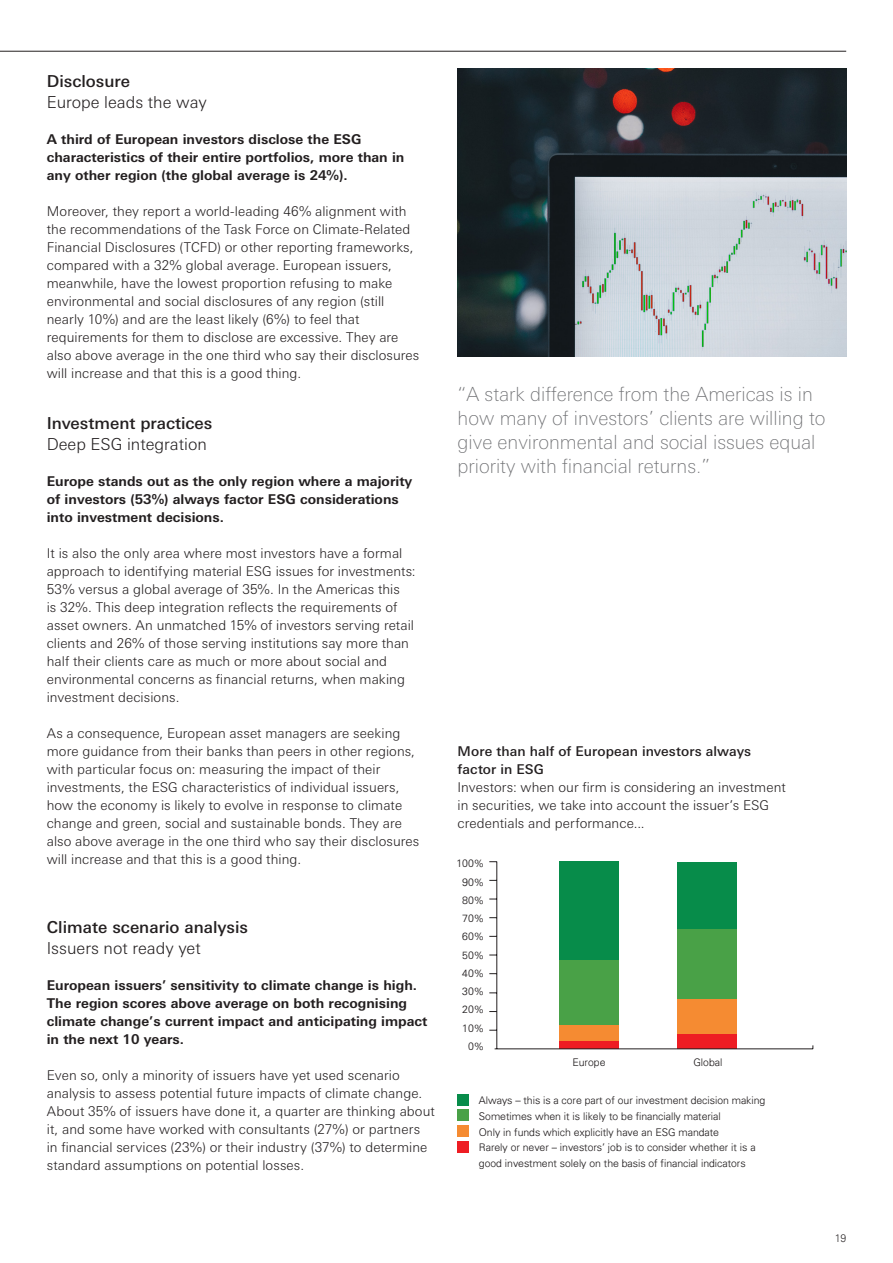
<style>
.page{position:relative;width:893px;height:1263px;background:#fff}
.page>*{position:absolute;margin:0;border:0;box-sizing:border-box;transform-origin:0 0}
.Q___Quote_Small_Dark{font:100 19.5px/24px "Univers Nextfor HSBC";color:#6c6d70}
.C___Subsection_Subhe{font:300 16.5px "Univers Nextfor HSBC";color:#231f20}
.C___Subsection_Subhe-2{font:500 16.5px "Univers Nextfor HSBC";color:#231f20}
.D___Body_Copy_Black{font:300 13.5px/18px "Univers Nextfor HSBC";letter-spacing:.005em;color:#231f20}
.D___Subhead_Black{font:700 13.5px/18px "Univers Nextfor HSBC";color:#231f20}
.D___Subhead_Black-2{font:300 13.5px/18px "Univers Nextfor HSBC";letter-spacing:.005em;color:#231f20}
.D___Subhead_Black-3{font:500 13.5px/18px "Univers Nextfor HSBC";letter-spacing:.005em;color:#231f20}
.t1{font:300 10.5px/18.3px "Univers";color:#231f20}
.F___Folio_Right_Whit{font:300 10.5px "Univers Nextfor HSBC";color:#231f20}
</style>
<div class="page">
<hr style="left:0;top:51px;width:846px;height:1px;background:#231f20">
<img style="left:457px;top:69px;width:389px;height:288px">
<div style="left:458px;top:1094px;width:11px;height:11px;background:#078c4a"></div>
<div style="left:458px;top:1110px;width:11px;height:11px;background:#49a147"></div>
<div style="left:458px;top:1125px;width:11px;height:11px;background:#f58b32"></div>
<div style="left:458px;top:1141px;width:11px;height:11px;background:#ee1d23"></div>
<svg style="left:489px;top:861px;width:324px;height:188px"></svg>
<p class="C___Subsection_Subhe-2" style="left:47px;top:69px;width:85px">Disclosure</p>
<p class="C___Subsection_Subhe" style="left:47px;top:90px;width:162px">Europe leads the way</p>
<p class="D___Subhead_Black" style="left:47px;top:129px;width:359px">A third of European investors disclose the ESG characteristics of their entire portfolios, more than in any other region (the global average is 24%).</p>
<p class="D___Body_Copy_Black" style="left:47px;top:201px;width:374px">Moreover, they report a world-leading 46% alignment with the recommendations of the Task Force on Climate-Related Financial Disclosures (TCFD) or other reporting frameworks, compared with a 32% global average. European issuers, meanwhile, have the lowest proportion refusing to make environmental and social disclosures of any region (still nearly 10%) and are the least likely (6%) to feel that requirements for them to disclose are excessive. They are also above average in the one third who say their disclosures will increase and that this is a good thing.</p>
<p class="C___Subsection_Subhe-2" style="left:47px;top:411px;width:167px">Investment practices</p>
<p class="C___Subsection_Subhe" style="left:47px;top:432px;width:162px">Deep ESG integration</p>
<p class="D___Subhead_Black" style="left:47px;top:471px;width:367px">Europe stands out as the only region where a majority of investors (53%) always factor ESG considerations into investment decisions.</p>
<p class="D___Body_Copy_Black" style="left:47px;top:543px;width:370px">It is also the only area where most investors have a formal approach to identifying material ESG issues for investments:<br>53% versus a global average of 35%. In the Americas this<br>is 32%. This deep integration reflects the requirements of asset owners. An unmatched 15% of investors serving retail clients and 26% of those serving institutions say more than half their clients care as much or more about social and environmental concerns as financial returns, when making investment decisions.</p>
<p class="D___Body_Copy_Black" style="left:47px;top:723px;width:374px">As a consequence, European asset managers are seeking more guidance from their banks than peers in other regions, with particular focus on: measuring the impact of their investments, the ESG characteristics of individual issuers, how the economy is likely to evolve in response to climate change and green, social and sustainable bonds. They are also above average in the one third who say their disclosures will increase and that this is a good thing.</p>
<p class="C___Subsection_Subhe-2" style="left:47px;top:915px;width:203px">Climate scenario analysis</p>
<p class="C___Subsection_Subhe" style="left:47px;top:936px;width:155px">Issuers not ready yet</p>
<p class="D___Subhead_Black" style="left:47px;top:975px;width:382px">European issuers’ sensitivity to climate change is high.<br>The region scores above average on both recognising climate change’s current impact and anticipating impact in the next 10 years.</p>
<p class="D___Body_Copy_Black" style="left:47px;top:1065px;width:390px">Even so, only a minority of issuers have yet used scenario analysis to assess potential future impacts of climate change.<br>About 35% of issuers have done it, a quarter are thinking about it, and some have worked with consultants (27%) or partners<br>in financial services (23%) or their industry (37%) to determine standard assumptions on potential losses.</p>
<p class="Q___Quote_Small_Dark" style="left:458px;top:380px;width:369px">“A stark difference from the Americas is in how many of investors’ clients are willing to give environmental and social issues equal priority with financial returns.”</p>
<p class="D___Subhead_Black-3" style="left:458px;top:741px;width:295px">More than half of European investors always factor in ESG</p>
<p class="D___Subhead_Black-2" style="left:458px;top:777px;width:330px">Investors: when our firm is considering an investment in securities, we take into account the issuer’s ESG credentials and performance...</p>
<p class="t1" style="left:456px;top:854px;width:29px;text-align:right">100%<br>90%<br>80%<br>70%<br>60%<br>50%<br>40%<br>30%<br>20%<br>10%<br>0%</p>
<p class="t1" style="left:572px;top:1052px;width:34px">Europe</p>
<p class="t1" style="left:693px;top:1052px;width:30px">Global</p>
<p class="t1" style="left:479px;top:1091px;width:288px">Always – this is a core part of our investment decision making</p>
<p class="t1" style="left:479px;top:1106px;width:243px">Sometimes when it is likely to be financially material</p>
<p class="t1" style="left:479px;top:1122px;width:242px">Only in funds which explicitly have an ESG mandate</p>
<p class="t1" style="left:479px;top:1139px;width:278px;line-height:15.8px">Rarely or never – investors’ job is to consider whether it is a good investment solely on the basis of financial indicators</p>
<p class="F___Folio_Right_Whit" style="left:835px;top:1230px;width:13px">19</p>
</div>
